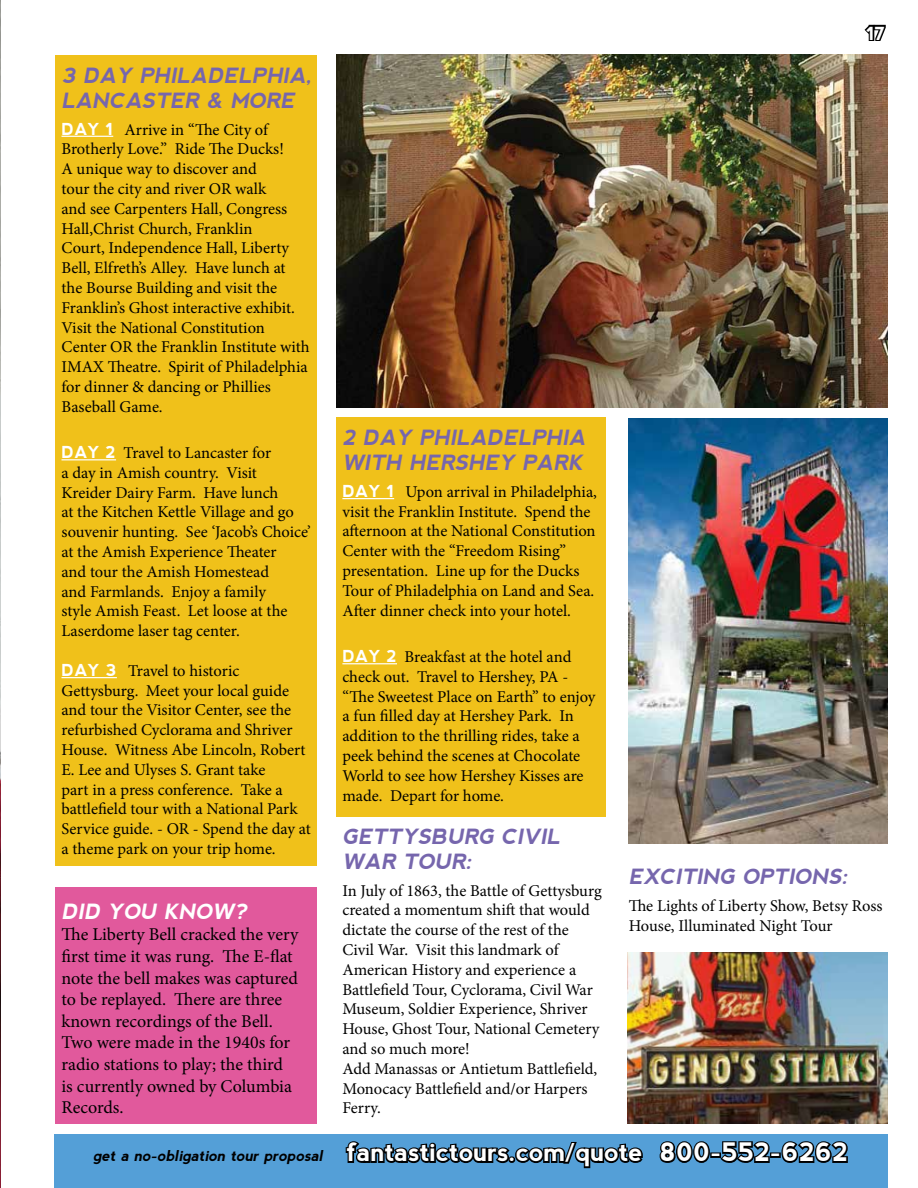
<style>
.page{position:relative;width:918px;height:1188px;background:#fff}
.page>*{position:absolute;margin:0;border:0;box-sizing:border-box;transform-origin:0 0}
.t1{font:700 25.5px "nevis";color:#fff}
.t2{font:italic 700 21px/25.2px "nevis";color:#7666ad}
.t3{font:italic 700 21px "nevis";color:#fff}
.t4{font:18px/21.6px "Minion Pro";color:#000}
.t5{font:700 18px "nevis";color:#fff}
.t6{font:16.5px/19.8px "Minion Pro";letter-spacing:-.005em;color:#000}
.s1{font-family:"nevis";font-weight:700;color:#fff}
.s2{font-style:italic;font-size:15px;color:#000}
</style>
<div class="page">
<div style="left:337px;top:417px;width:269px;height:399px;background:#f0c11a"></div>
<img style="left:629px;top:418px;width:259px;height:426px">
<img style="left:0;top:0;width:1px;height:1188px">
<img style="left:628px;top:953px;width:260px;height:171px">
<img style="left:336px;top:54px;width:552px;height:354px">
<div style="left:54px;top:1134px;width:834px;height:54px;background:#549fd7"></div>
<svg style="left:345px;top:1141px;width:298px;height:28px"></svg>
<svg style="left:659px;top:1141px;width:51px;height:22px"></svg>
<div style="left:710px;top:1152px;width:11px;height:6px;border:3px solid #000"></div>
<svg style="left:718px;top:1141px;width:52px;height:22px"></svg>
<div style="left:770px;top:1152px;width:11px;height:6px;border:3px solid #000"></div>
<svg style="left:779px;top:1141px;width:69px;height:22px"></svg>
<div style="left:55px;top:55px;width:261px;height:810px;background:#f0c11a"></div>
<div style="left:55px;top:887px;width:261px;height:237px;background:#e1599c"></div>
<hr style="left:342px;top:498px;width:52px;height:1px;background:#fff">
<hr style="left:342px;top:663px;width:55px;height:1px;background:#fff">
<hr style="left:62px;top:136px;width:51px;height:1px;background:#fff">
<hr style="left:62px;top:459px;width:54px;height:1px;background:#fff">
<hr style="left:62px;top:677px;width:55px;height:1px;background:#fff">
<svg style="left:864px;top:24px;width:22px;height:17px"></svg>
<p class="t2" style="left:62px;top:63px;width:256px">3 DAY PHILADELPHIA,<br>LANCASTER &amp; MORE</p>
<p class="t6" style="left:62px;top:119px;width:250px"><span class="s1">DAY 1</span> Arrive in “The City of<br>Brotherly Love.” Ride The Ducks!<br>A unique way to discover and<br>tour the city and river OR walk<br>and see Carpenters Hall, Congress<br>Hall,Christ Church, Franklin<br>Court, Independence Hall, Liberty<br>Bell, Elfreth’s Alley. Have lunch at the Bourse Building and visit the<br>Franklin’s Ghost interactive exhibit.<br>Visit the National Constitution<br>Center OR the Franklin Institute with<br>IMAX Theatre. Spirit of Philadelphia for dinner &amp; dancing or Phillies<br>Baseball Game.</p>
<p class="t6" style="left:62px;top:443px;width:251px"><span class="s1">DAY 2</span> Travel to Lancaster for<br>a day in Amish country. Visit<br>Kreider Dairy Farm. Have lunch<br>at the Kitchen Kettle Village and go souvenir hunting. See ‘Jacob’s Choice’ at the Amish Experience Theater<br>and tour the Amish Homestead<br>and Farmlands. Enjoy a family<br>style Amish Feast. Let loose at the<br>Laserdome laser tag center.</p>
<p class="t6" style="left:62px;top:661px;width:251px"><span class="s1">DAY 3</span> Travel to historic<br>Gettysburg. Meet your local guide and tour the Visitor Center, see the refurbished Cyclorama and Shriver<br>House. Witness Abe Lincoln, Robert<br>E. Lee and Ulyses S. Grant take<br>part in a press conference. Take a battlefield tour with a National Park<br>Service guide. - OR - Spend the day at a theme park on your trip home.</p>
<p class="t3" style="left:62px;top:899px;width:191px">DID YOU KNOW?</p>
<p class="t4" style="left:62px;top:924px;width:238px">The Liberty Bell cracked the very first time it was rung. The E-flat note the bell makes was captured to be replayed. There are three known recordings of the Bell.<br>Two were made in the 1940s for radio stations to play; the third is currently owned by Columbia<br>Records.</p>
<p class="t5" style="left:866px;top:23px;width:21px">17</p>
<p class="t2" style="left:342px;top:425px;width:249px">2 DAY PHILADELPHIA<br>WITH HERSHEY PARK</p>
<p class="t6" style="left:342px;top:482px;width:256px"><span class="s1">DAY 1</span> Upon arrival in Philadelphia, visit the Franklin Institute. Spend the afternoon at the National Constitution Center with the “Freedom Rising” presentation. Line up for the Ducks Tour of Philadelphia on Land and Sea.<br>After dinner check into your hotel.</p>
<p class="t6" style="left:342px;top:647px;width:255px"><span class="s1">DAY 2</span> Breakfast at the hotel and check out. Travel to Hershey, PA - “The Sweetest Place on Earth” to enjoy a fun filled day at Hershey Park. In addition to the thrilling rides, take a peek behind the scenes at Chocolate World to see how Hershey Kisses are made. Depart for home.</p>
<p class="t2" style="left:342px;top:824px;width:224px">GETTYSBURG CIVIL<br>WAR TOUR:</p>
<p class="t6" style="left:342px;top:880px;width:261px">In July of 1863, the Battle of Gettysburg created a momentum shift that would dictate the course of the rest of the<br>Civil War. Visit this landmark of<br>American History and experience a<br>Battlefield Tour, Cyclorama, Civil War<br>Museum, Soldier Experience, Shriver<br>House, Ghost Tour, National Cemetery and so much more!<br>Add Manassas or Antietum Battlefield,<br>Monocacy Battlefield and/or Harpers<br>Ferry.</p>
<p class="t2" style="left:629px;top:864px;width:225px">EXCITING OPTIONS:</p>
<p class="t6" style="left:629px;top:896px;width:255px">The Lights of Liberty Show, Betsy Ross<br>House, Illuminated Night Tour</p>
<h1 class="t1" style="left:93px;top:1138px;width:757px"><span class="s2">get a no-obligation tour proposal</span> fantastictours.com/quote 800-552-6262</h1>
</div>
